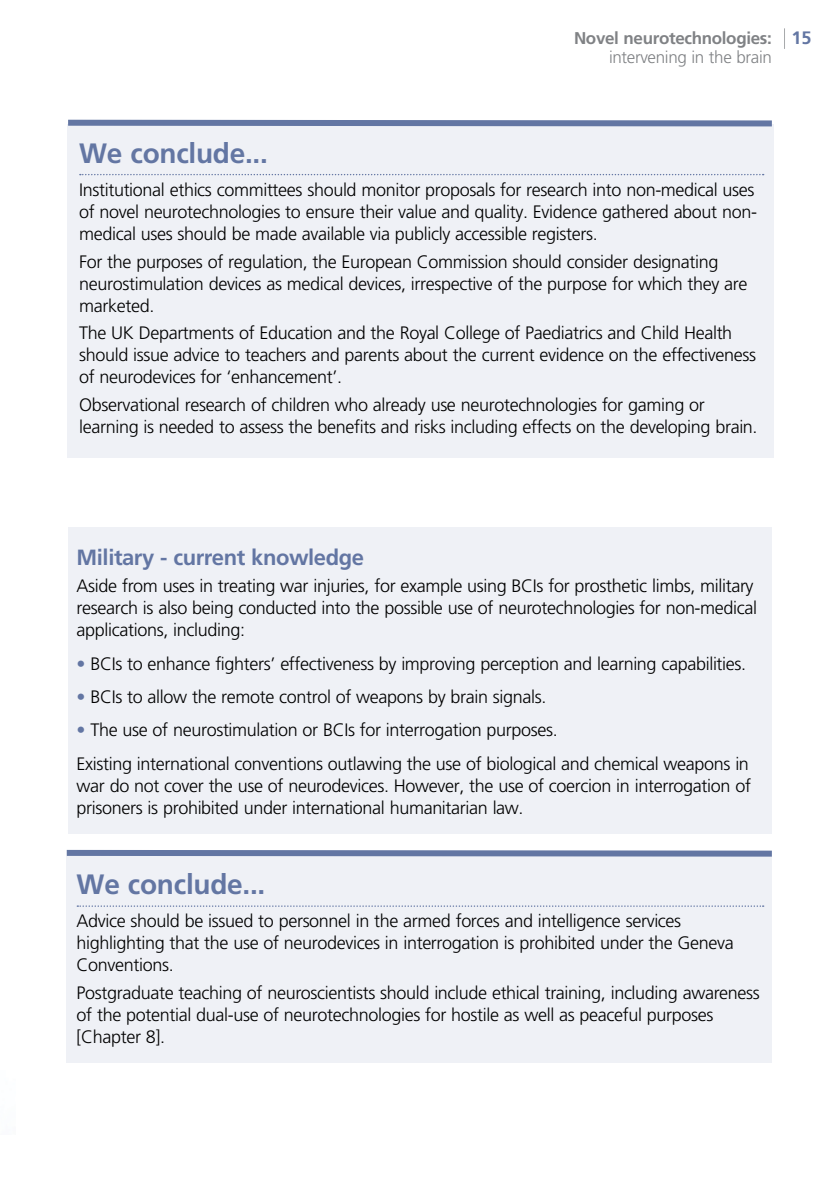
<style>
.page{position:relative;width:840px;height:1191px;background:#fff}
.page>*{position:absolute;margin:0;border:0;box-sizing:border-box;transform-origin:0 0}
.t1{font:700 28px "Frutiger";letter-spacing:-.01em;color:#6376a3}
.t2{font:700 22px "Frutiger";letter-spacing:-.02em;color:#6376a3}
.t3{font:300 18px/22px "Frutiger";letter-spacing:-.02em;color:#000}
.t4{font:700 17px/19px "Frutiger";letter-spacing:-.02em;color:#808285;text-align:center}
.s1{font-size:18px;color:#6376a3}
.s2{font-weight:300}
.s3{color:#6376a3}
</style>
<div class="page">
<div style="left:67px;top:125px;width:705px;height:333px;background:#eff1f6"></div>
<svg style="left:80px;top:174px;width:683px;height:1px"></svg>
<div style="left:68px;top:527px;width:703px;height:306px;background:#eff1f6"></div>
<svg style="left:67px;top:119px;width:707px;height:10px"></svg>
<div style="left:67px;top:856px;width:704px;height:206px;background:#eff1f6"></div>
<svg style="left:77px;top:905px;width:686px;height:2px"></svg>
<svg style="left:66px;top:849px;width:706px;height:10px"></svg>
<p class="t4" style="left:573px;top:28px;width:239px">Novel neurotechnologies: <span class="s1">15 </span><span class="s2">intervening in the brain</span></p>
<h1 class="t1" style="left:79px;top:136px;width:190px">We conclude...</h1>
<p class="t3" style="left:79px;top:179px;width:679px">Institutional ethics committees should monitor proposals for research into non-medical uses of novel neurotechnologies to ensure their value and quality. Evidence gathered about non&shy;medical uses should be made available via publicly accessible registers.</p>
<p class="t3" style="left:79px;top:250px;width:669px">For the purposes of regulation, the European Commission should consider designating neurostimulation devices as medical devices, irrespective of the purpose for which they are marketed.</p>
<p class="t3" style="left:79px;top:322px;width:678px">The UK Departments of Education and the Royal College of Paediatrics and Child Health should issue advice to teachers and parents about the current evidence on the effectiveness of neurodevices for ‘enhancement’.</p>
<p class="t3" style="left:79px;top:394px;width:679px">Observational research of children who already use neurotechnologies for gaming or learning is needed to assess the benefits and risks including effects on the developing brain.</p>
<p class="t2" style="left:77px;top:544px;width:289px">Military - current knowledge</p>
<p class="t3" style="left:77px;top:575px;width:681px">Aside from uses in treating war injuries, for example using BCIs for prosthetic limbs, military research is also being conducted into the possible use of neurotechnologies for non-medical applications, including:</p>
<p class="t3" style="left:77px;top:652px;width:670px"><span class="s3">•</span> BCIs to enhance fighters’ effectiveness by improving perception and learning capabilities.</p>
<p class="t3" style="left:77px;top:685px;width:471px"><span class="s3">•</span> BCIs to allow the remote control of weapons by brain signals.</p>
<p class="t3" style="left:77px;top:713px;width:673px;line-height:33.4px"><span class="s3">•</span> The use of neurostimulation or BCIs for interrogation purposes.<br>Existing international conventions outlawing the use of biological and chemical weapons in</p>
<p class="t3" style="left:77px;top:774px;width:675px">war do not cover the use of neurodevices. However, the use of coercion in interrogation of prisoners is prohibited under international humanitarian law.</p>
<h1 class="t1" style="left:77px;top:868px;width:190px">We conclude...</h1>
<p class="t3" style="left:77px;top:910px;width:658px">Advice should be issued to personnel in the armed forces and intelligence services highlighting that the use of neurodevices in interrogation is prohibited under the Geneva<br>Conventions.</p>
<p class="t3" style="left:77px;top:982px;width:684px">Postgraduate teaching of neuroscientists should include ethical training, including awareness of the potential dual-use of neurotechnologies for hostile as well as peaceful purposes [Chapter 8].</p>
</div>
